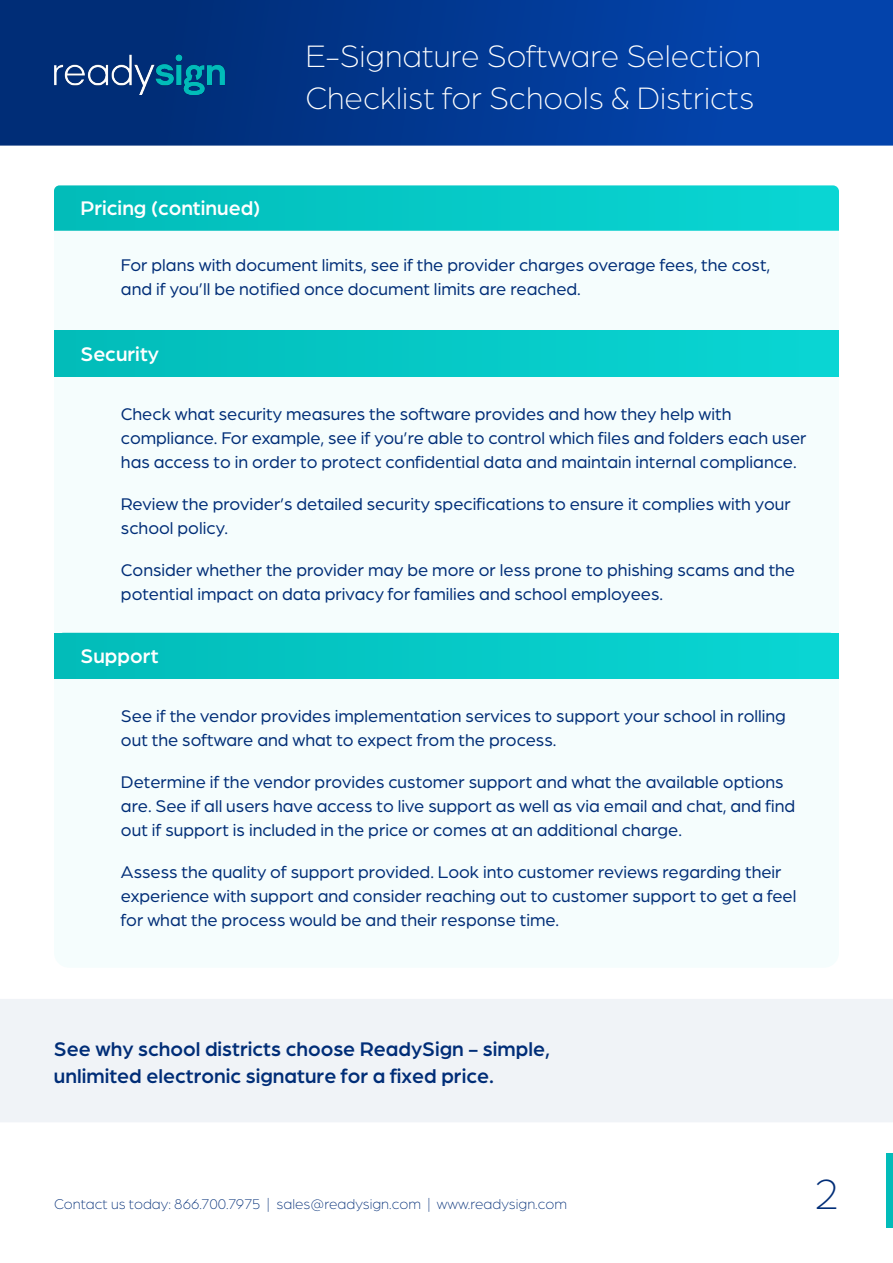
<style>
.page{position:relative;width:893px;height:1263px;background:#fff}
.page>*{position:absolute;margin:0;border:0;box-sizing:border-box;transform-origin:0 0}
.t1{font:300 45px "Arboria";color:#002d77}
.t2{font:300 33px/42px "Arboria";color:#fff}
.t3{font:500 21px/27px "Arboria";color:#002d77}
.t4{font:500 21px "Arboria";color:#fff}
.t5{font:18px/24px "Arboria";color:#002d77}
.t6{font:300 15px "Arboria";color:#002d77}
</style>
<div class="page">
<div style="left:887px;top:1153px;width:6px;height:75px;background:#02bcb9"></div>
<div style="left:0;top:999px;width:893px;height:123px;background:#f0f3f7"></div>
<div style="left:54px;top:201px;width:785px;height:767px;background:#f5fdfd;border-radius:15px"></div>
<svg style="left:54px;top:331px;width:785px;height:45px;background:#05c8c6"></svg>
<svg style="left:54px;top:185px;width:785px;height:46px;background:#09c9c7"></svg>
<svg style="left:0;top:0;width:893px;height:146px;background:#023992"></svg>
<svg style="left:54px;top:633px;width:785px;height:45px;background:#05c8c6"></svg>
<img style="left:54px;top:54px;width:170px;height:41px">
<p class="t4" style="left:81px;top:194px;width:181px">Pricing (continued)</p>
<h2 class="t2" style="left:305px;top:34px;width:457px">E-Signature Software Selection<br>Checklist for Schools &amp; Districts</h2>
<p class="t5" style="left:121px;top:253px;width:651px">For plans with document limits, see if the provider charges overage fees, the cost, and if you’ll be notified once document limits are reached.</p>
<p class="t4" style="left:81px;top:340px;width:80px">Security</p>
<p class="t5" style="left:121px;top:401px;width:687px">Check what security measures the software provides and how they help with compliance. For example, see if you’re able to control which files and folders each user has access to in order to protect confidential data and maintain internal compliance.</p>
<p class="t5" style="left:121px;top:491px;width:671px">Review the provider’s detailed security specifications to ensure it complies with your school policy.</p>
<p class="t5" style="left:121px;top:557px;width:676px">Consider whether the provider may be more or less prone to phishing scams and the potential impact on data privacy for families and school employees.</p>
<p class="t4" style="left:81px;top:642px;width:80px">Support</p>
<p class="t5" style="left:121px;top:703px;width:666px">See if the vendor provides implementation services to support your school in rolling out the software and what to expect from the process.</p>
<p class="t5" style="left:121px;top:769px;width:676px">Determine if the vendor provides customer support and what the available options are. See if all users have access to live support as well as via email and chat, and find out if support is included in the price or comes at an additional charge.</p>
<p class="t5" style="left:121px;top:859px;width:677px">Assess the quality of support provided. Look into customer reviews regarding their experience with support and consider reaching out to customer support to get a feel for what the process would be and their response time.</p>
<p class="t3" style="left:54px;top:1034px;width:497px">See why school districts choose ReadySign - simple, unlimited electronic signature for a fixed price.</p>
<p class="t6" style="left:54px;top:1194px;width:514px">Contact us today: 866.700.7975 | sales@readysign.com | www.readysign.com</p>
<h1 class="t1" style="left:814px;top:1166px;width:27px">2</h1>
</div>
